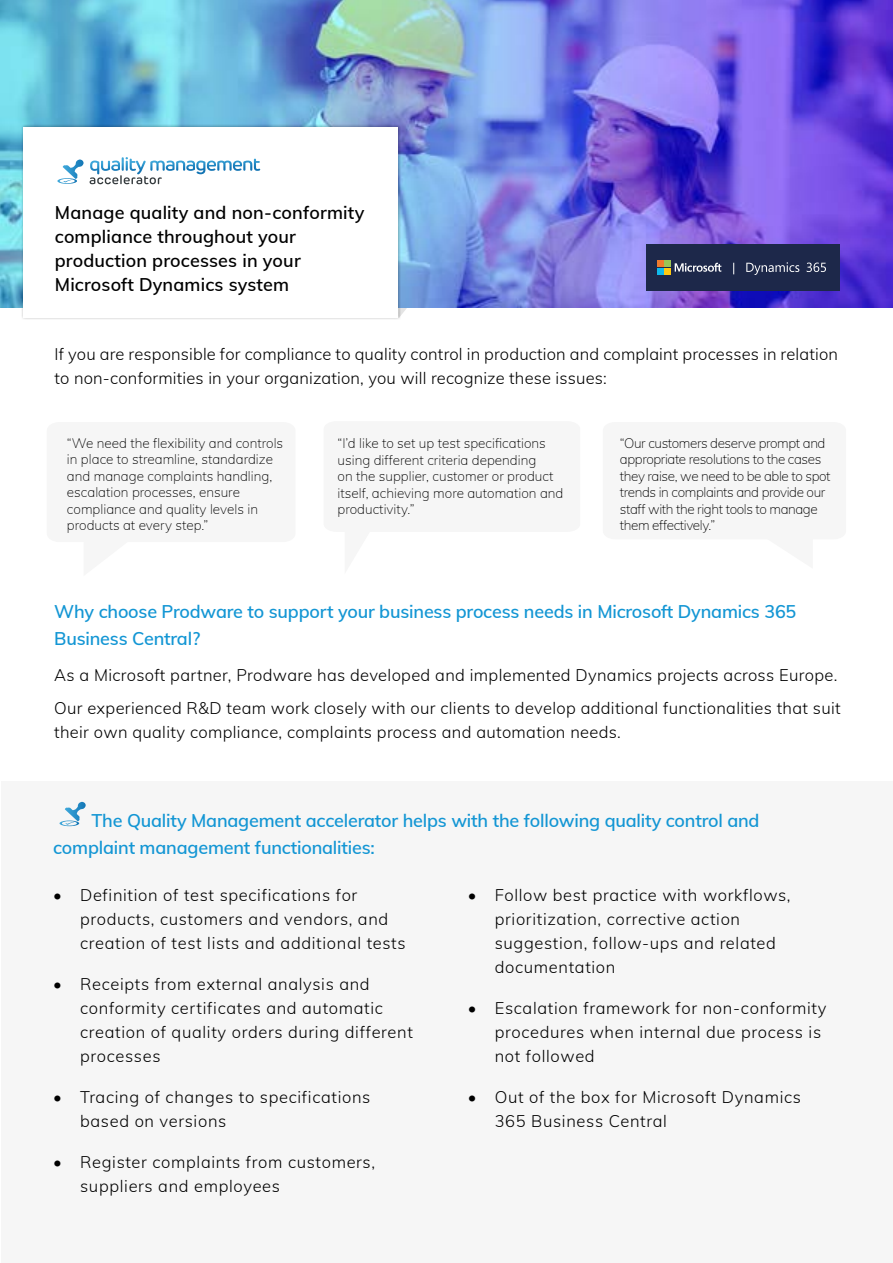
<style>
.page{position:relative;width:893px;height:1263px;background:#fff}
.page>*{position:absolute;margin:0;border:0;box-sizing:border-box;transform-origin:0 0}
.t1{font:600 18px/27px "Muli";letter-spacing:-.01em;color:#1396d4}
.t2{font:600 18px/24px "Muli";letter-spacing:.01em;color:#000}
.t3{font:300 16.5px/24px "Muli";letter-spacing:.04em;color:#000}
.t4{font:300 16.5px/32.5px "Muli";letter-spacing:.02em;color:#000}
.t5{font:300 16.5px/24px "Muli";letter-spacing:.01em;color:#000}
.t6{font:200 13.5px/16.5px "Muli";color:#000}
.t7{font:200 13.5px/16.5px "Muli";letter-spacing:-.03em;color:#000}
</style>
<div class="page">
<div style="left:1px;top:781px;width:892px;height:482px;background:#f6f6f6"></div>
<svg style="left:401px;top:307px;width:12px;height:8px"></svg>
<img style="left:0;top:0;width:893px;height:307px">
<div style="left:646px;top:244px;width:193px;height:47px;background:#1d284a"></div>
<svg style="left:746px;top:262px;width:53px;height:13px"></svg>
<svg style="left:807px;top:263px;width:19px;height:9px"></svg>
<svg style="left:657px;top:261px;width:64px;height:13px"></svg>
<div style="left:21px;top:124px;width:380px;height:195px;background:#000;opacity:.3"></div>
<div style="left:23px;top:127px;width:375px;height:191px;background:#fff"></div>
<svg style="left:90px;top:157px;width:170px;height:27px"></svg>
<svg style="left:57px;top:160px;width:27px;height:24px"></svg>
<svg style="left:60px;top:802px;width:26px;height:24px"></svg>
<p class="t2" style="left:55px;top:200px;width:311px">Manage quality and non-conformity compliance throughout your production processes in your<br>Microsoft Dynamics system</p>
<p class="t5" style="left:55px;top:341px;width:785px">If you are responsible for compliance to quality control in production and complaint processes in relation to non-conformities in your organization, you will recognize these issues:</p>
<p class="t6" style="left:67px;top:434px;width:218px">“We need the flexibility and controls in place to streamline, standardize and manage complaints handling, escalation processes, ensure compliance and quality levels in products at every step.”</p>
<p class="t6" style="left:338px;top:435px;width:227px">“I’d like to set up test specifications using different criteria depending<br>on the supplier, customer or product itself, achieving more automation and productivity.”</p>
<p class="t7" style="left:620px;top:434px;width:212px">“Our customers deserve prompt and appropriate resolutions to the cases they raise, we need to be able to spot trends in complaints and provide our staff with the right tools to manage them effectively.”</p>
<p class="t1" style="left:54px;top:597px;width:744px">Why choose Prodware to support your business process needs in Microsoft Dynamics 365<br>Business Central?</p>
<p class="t4" style="left:54px;top:658px;width:788px">As a Microsoft partner, Prodware has developed and implemented Dynamics projects across Europe.<br>Our experienced R&amp;D team work closely with our clients to develop additional functionalities that suit</p>
<p class="t4" style="left:54px;top:714px;width:568px">their own quality compliance, complaints process and automation needs.</p>
<p class="t1" style="left:53px;top:806px;width:708px;text-indent:38px">The Quality Management accelerator helps with the following quality control and complaint management functionalities:</p>
<p class="t3" style="left:495px;top:882px;width:297px;text-indent:-27px">• Follow best practice with workflows, prioritization, corrective action suggestion, follow-ups and related documentation</p>
<p class="t3" style="left:495px;top:995px;width:333px;text-indent:-27px">• Escalation framework for non-conformity procedures when internal due process is not followed</p>
<p class="t3" style="left:495px;top:1084px;width:308px;text-indent:-27px">• Out of the box for Microsoft Dynamics<br>365 Business Central</p>
<p class="t3" style="left:80px;top:882px;width:327px;text-indent:-27px">• Definition of test specifications for products, customers and vendors, and creation of test lists and additional tests</p>
<p class="t3" style="left:80px;top:971px;width:334px;text-indent:-27px">• Receipts from external analysis and conformity certificates and automatic creation of quality orders during different processes</p>
<p class="t3" style="left:80px;top:1084px;width:292px;text-indent:-27px">• Tracing of changes to specifications based on versions</p>
<p class="t3" style="left:80px;top:1149px;width:296px;text-indent:-27px">• Register complaints from customers, suppliers and employees</p>
</div>
